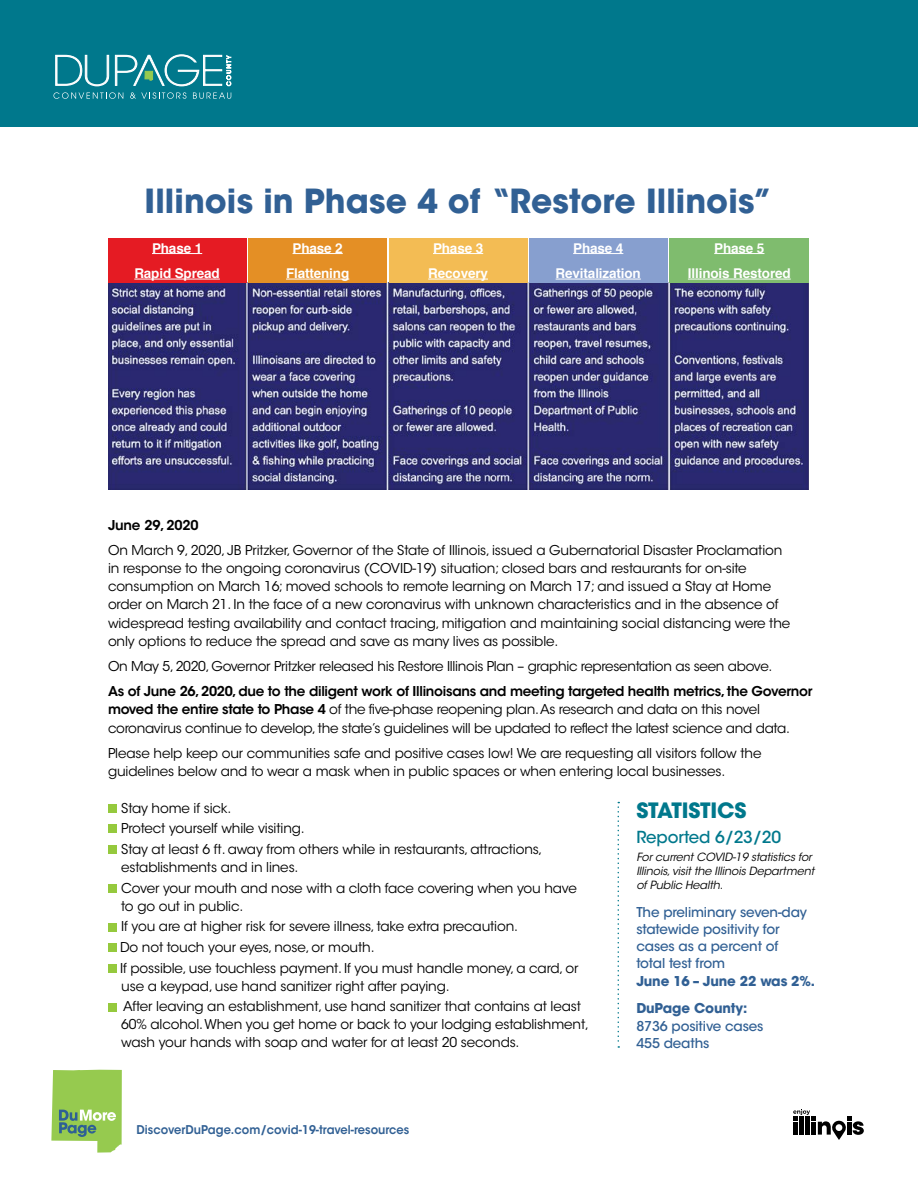
<style>
.page{position:relative;width:918px;height:1188px;background:#fff}
.page>*{position:absolute;margin:0;border:0;box-sizing:border-box;transform-origin:0 0}
.t1{font:700 33px "ITC Avant Garde Std";letter-spacing:.005em;color:#316094}
.t2{font:700 21px "ITC Avant Garde Std";letter-spacing:-.01em;color:#00788c}
.t3{font:500 16.5px "ITC Avant Garde Std";letter-spacing:-.01em;color:#00788c}
.t4{font:13.5px/18.3px "ITC Avant Garde Std";letter-spacing:-.01em;color:#000}
.t5{font:500 13.5px/17.1px "ITC Avant Garde Std";letter-spacing:-.01em;color:#316094}
.t6{font:700 13.5px/25.5px "Helvetica";letter-spacing:-.01em;color:#fff;text-align:center}
.t7{font:700 13.5px/27.9px "ITC Avant Garde Std";letter-spacing:-.01em;color:#316094}
.t8{font:600 13.5px "ITC Avant Garde Std";letter-spacing:-.01em;color:#000}
.t9{font:600 12px "ITC Avant Garde Std";letter-spacing:.005em;color:#316094;scale:.95 1}
.t10{font:italic 11.25px/14.1px "ITC Avant Garde Std";letter-spacing:-.01em;color:#000}
.s1{font-weight:600}
</style>
<div class="page">
<div style="left:0;top:0;width:918px;height:126px;background:#00788c"></div>
<svg style="left:53px;top:54px;width:178px;height:45px"></svg>
<svg style="left:51px;top:1070px;width:71px;height:83px;background:#a0cc6f"></svg>
<svg style="left:793px;top:1109px;width:71px;height:31px"></svg>
<img style="left:108px;top:282px;width:701px;height:207px">
<div style="left:249px;top:238px;width:138px;height:44px;background:#e48f25"></div>
<hr style="left:293px;top:253px;width:50px;height:1px;background:#fff">
<hr style="left:286px;top:279px;width:63px;height:1px;background:#fff">
<div style="left:529px;top:238px;width:139px;height:44px;background:#879fcf"></div>
<hr style="left:573px;top:253px;width:50px;height:1px;background:#fff">
<hr style="left:556px;top:279px;width:85px;height:1px;background:#fff">
<div style="left:108px;top:238px;width:138px;height:44px;background:#e51b23"></div>
<hr style="left:152px;top:253px;width:50px;height:1px;background:#fff">
<hr style="left:134px;top:279px;width:86px;height:1px;background:#fff">
<div style="left:389px;top:238px;width:138px;height:44px;background:#f3bc54"></div>
<hr style="left:433px;top:253px;width:50px;height:1px;background:#fff">
<hr style="left:428px;top:279px;width:60px;height:1px;background:#fff">
<div style="left:670px;top:238px;width:139px;height:44px;background:#7fbc6e"></div>
<hr style="left:714px;top:253px;width:50px;height:1px;background:#fff">
<hr style="left:688px;top:279px;width:103px;height:1px;background:#fff">
<div style="left:108px;top:804px;width:8px;height:9px;background:#95c93d"></div>
<div style="left:108px;top:825px;width:8px;height:8px;background:#95c93d"></div>
<div style="left:108px;top:845px;width:8px;height:9px;background:#95c93d"></div>
<div style="left:108px;top:884px;width:8px;height:9px;background:#95c93d"></div>
<div style="left:108px;top:923px;width:8px;height:8px;background:#95c93d"></div>
<div style="left:108px;top:943px;width:8px;height:9px;background:#95c93d"></div>
<div style="left:108px;top:964px;width:8px;height:9px;background:#95c93d"></div>
<div style="left:108px;top:1003px;width:8px;height:8px;background:#95c93d"></div>
<svg style="left:618px;top:802px;width:1px;height:246px"></svg>
<h1 class="t1" style="left:145px;top:180px;width:630px">Illinois in Phase 4 of “Restore Illinois”</h1>
<p class="t6" style="left:286px;top:235px;width:65px">Phase 2<br>Flattening</p>
<p class="t6" style="left:556px;top:235px;width:87px">Phase 4<br>Revitalization</p>
<p class="t6" style="left:134px;top:235px;width:87px">Phase 1<br>Rapid Spread</p>
<p class="t6" style="left:428px;top:235px;width:61px">Phase 3<br>Recovery</p>
<p class="t6" style="left:688px;top:235px;width:104px">Phase 5<br>Illinois Restored</p>
<p class="t8" style="left:108px;top:516px;width:92px">June 29, 2020</p>
<p class="t4" style="left:108px;top:541px;width:684px">On March 9, 2020, JB Pritzker, Governor of the State of Illinois, issued a Gubernatorial Disaster Proclamation in response to the ongoing coronavirus (COVID-19) situation; closed bars and restaurants for on-site consumption on March 16; moved schools to remote learning on March 17; and issued a Stay at Home order on March 21. In the face of a new coronavirus with unknown characteristics and in the absence of widespread testing availability and contact tracing, mitigation and maintaining social distancing were the only options to reduce the spread and save as many lives as possible.</p>
<p class="t4" style="left:108px;top:657px;width:666px">On May 5, 2020, Governor Pritzker released his Restore Illinois Plan – graphic representation as seen above.</p>
<p class="t4" style="left:108px;top:682px;width:706px"><span class="s1">As of June 26, 2020, due to the diligent work of Illinoisans and meeting targeted health metrics, the Governor moved the entire state to Phase 4</span> of the five-phase reopening plan. As research and data on this novel coronavirus continue to develop, the state’s guidelines will be updated to reflect the latest science and data.</p>
<p class="t4" style="left:108px;top:744px;width:655px">Please help keep our communities safe and positive cases low! We are requesting all visitors follow the guidelines below and to wear a mask when in public spaces or when entering local businesses.</p>
<p class="t4" style="left:121px;top:797px;width:423px;line-height:20.7px">Stay home if sick.<br>Protect yourself while visiting.<br>Stay at least 6 ft. away from others while in restaurants, attractions,</p>
<p class="t4" style="left:121px;top:857px;width:457px;line-height:20.7px">establishments and in lines.<br>Cover your mouth and nose with a cloth face covering when you have</p>
<p class="t4" style="left:120px;top:896px;width:460px;line-height:20.7px">to go out in public.<br>If you are at higher risk for severe illness, take extra precaution.<br>Do not touch your eyes, nose, or mouth.<br>If possible, use touchless payment. If you must handle money, a card, or</p>
<p class="t4" style="left:121px;top:976px;width:461px;line-height:20.7px">use a keypad, use hand sanitizer right after paying.<br>After leaving an establishment, use hand sanitizer that contains at least</p>
<p class="t4" style="left:121px;top:1016px;width:469px">60% alcohol. When you get home or back to your lodging establishment, wash your hands with soap and water for at least 20 seconds.</p>
<p class="t9" style="left:137px;top:1122px;width:289px">DiscoverDuPage.com/covid-19-travel-resources</p>
<h2 class="t2" style="left:636px;top:797px;width:112px">STATISTICS</h2>
<p class="t3" style="left:636px;top:827px;width:146px">Reported 6/23/20</p>
<p class="t10" style="left:636px;top:850px;width:179px">For current COVID-19 statistics for<br>Illinois, visit the Illinois Department of Public Health.</p>
<p class="t5" style="left:636px;top:904px;width:172px">The preliminary seven-day statewide positivity for cases as a percent of total test from</p>
<p class="t7" style="left:636px;top:967px;width:180px">June 16 – June 22 was 2%.<br>DuPage County:</p>
<p class="t5" style="left:636px;top:1017px;width:129px">8736 positive cases<br>455 deaths</p>
</div>
